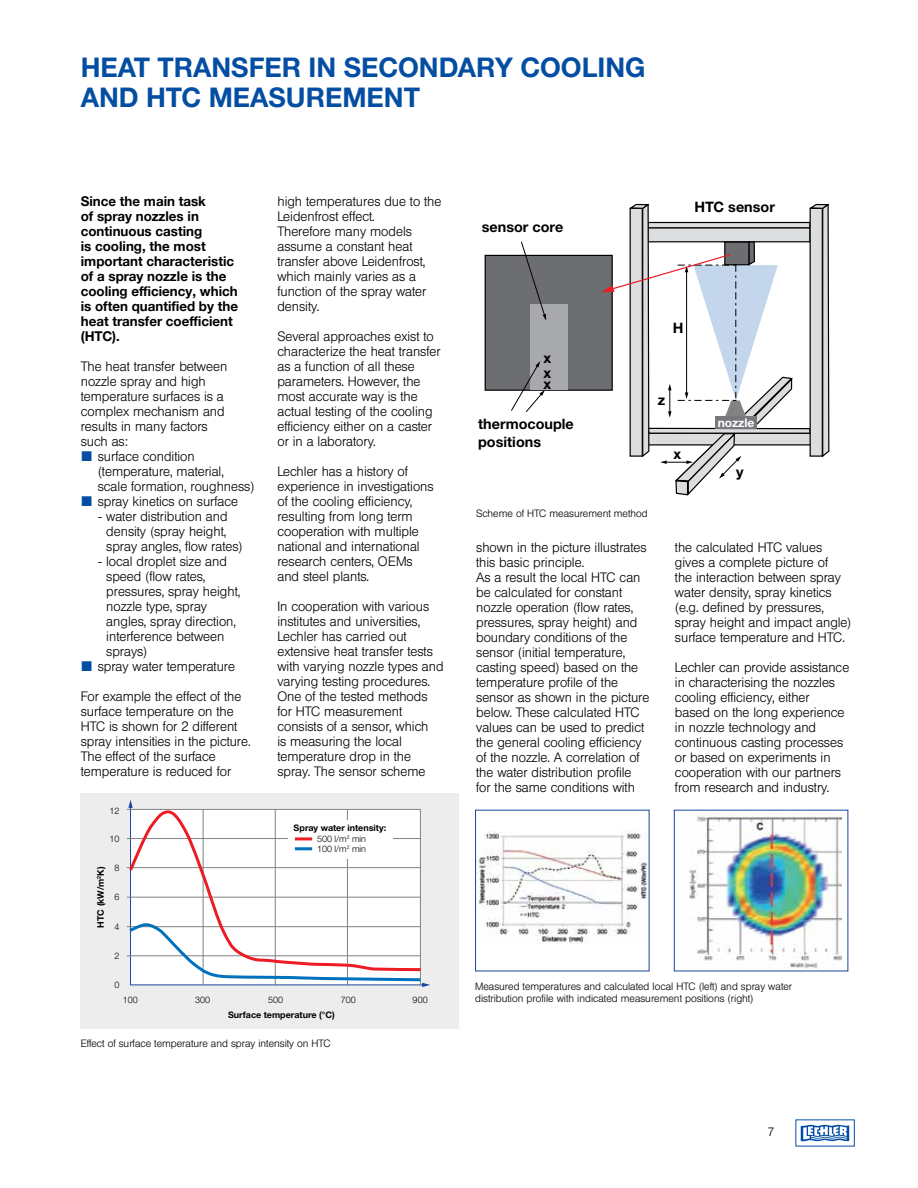
<style>
.page{position:relative;width:918px;height:1188px;background:#fff}
.page>*{position:absolute;margin:0;border:0;box-sizing:border-box;transform-origin:0 0}
.t1{font:700 27px/30px "Helvetica Neue LTW1 G";color:#034ea2}
.t2{font:700 14.4px/17.2px "Helvetica Neue LTW1 G";color:#000}
.t3{font:300 13.5px/15px "Helvetica BQ";color:#000}
.t4{font:700 13.5px/15px "Helvetica Neue LTW1 G";color:#000}
.t5{font:700 12px "Helvetica Neue LTW1 G";color:#fff}
.t6{font:300 12px "Helvetica BQ";color:#000}
.t7{font:300 10.5px/12px "Helvetica BQ";color:#000}
.t8{font:700 9px/10.8px "Helvetica Neue LTW1 G";color:#000;text-align:center}
.t9{font:300 9px "Helvetica Neue LTW1 G";color:#000}
.s1{font-weight:300}
</style>
<div class="page">
<svg style="left:801px;top:1124px;width:48px;height:18px"></svg>
<div style="left:81px;top:793px;width:378px;height:236px;background:#ededee"></div>
<svg style="left:128px;top:800px;width:5px;height:8px"></svg>
<hr style="left:127px;top:897px;width:293px;height:1px;background:#808284">
<hr style="left:127px;top:867px;width:293px;height:1px;background:#808284">
<hr style="left:127px;top:838px;width:293px;height:1px;background:#808284">
<hr style="left:127px;top:809px;width:293px;height:1px;background:#808284">
<svg style="left:127px;top:926px;width:303px;height:61px"></svg>
<svg style="left:128px;top:809px;width:296px;height:164px;background:#f5f0f2"></svg>
<hr style="left:295px;top:847px;width:17px;height:3px;background:#0071bc">
<hr style="left:295px;top:837px;width:17px;height:3px;background:#ed1b23">
<img style="left:477px;top:831px;width:170px;height:113px">
<img style="left:689px;top:815px;width:152px;height:154px">
<div style="left:485px;top:255px;width:127px;height:135px;background:#6d6e71"></div>
<div style="left:485px;top:255px;width:128px;height:136px;border:1px solid #000"></div>
<div style="left:530px;top:304px;width:37px;height:86px;background:#a7a9ac"></div>
<svg style="left:521px;top:241px;width:25px;height:79px"></svg>
<svg style="left:511px;top:361px;width:34px;height:51px"></svg>
<svg style="left:601px;top:203px;width:229px;height:293px"></svg>
<h1 class="t1" style="left:81px;top:52px;width:566px;text-indent:184px">er in secondary cooling and HTC measurement</h1>
<h1 class="t1" style="left:81px;top:52px;width:149px">Heat transf</h1>
<p class="t4" style="left:81px;top:194px;width:159px">Since the main task<br>of spray nozzles in continuous casting<br>is cooling, the most important characteristic of a spray nozzle is the cooling efficiency, which is often quantified by the heat transfer coefficient (HTC).</p>
<p class="t3" style="left:81px;top:359px;width:148px">The heat transfer between</p>
<p class="t3" style="left:81px;top:374px;width:127px">nozzle spray and high</p>
<p class="t3" style="left:81px;top:389px;width:145px">temperature surfaces is a</p>
<p class="t3" style="left:81px;top:404px;width:145px">complex mechanism and</p>
<p class="t3" style="left:81px;top:419px;width:128px">results in many factors</p>
<p class="t3" style="left:81px;top:434px;width:49px">such as:</p>
<p class="t3" style="left:98px;top:449px;width:98px">surface condition</p>
<p class="t3" style="left:98px;top:464px;width:128px">(temperature, material,</p>
<p class="t3" style="left:98px;top:479px;width:158px">scale formation, roughness)</p>
<p class="t3" style="left:98px;top:494px;width:142px">spray kinetics on surface</p>
<p class="t3" style="left:106px;top:509px;width:138px;text-indent:-9px">- water distribution and density (spray height, spray angles, flow rates)</p>
<p class="t3" style="left:98px;top:554px;width:131px">- local droplet size and</p>
<p class="t3" style="left:106px;top:569px;width:101px">speed (flow rates,</p>
<p class="t3" style="left:106px;top:584px;width:135px">pressures, spray height,</p>
<p class="t3" style="left:106px;top:599px;width:102px">nozzle type, spray</p>
<p class="t3" style="left:106px;top:614px;width:131px">angles, spray direction,</p>
<p class="t3" style="left:106px;top:629px;width:120px">interference between</p>
<p class="t3" style="left:106px;top:644px;width:43px">sprays)</p>
<p class="t3" style="left:98px;top:659px;width:139px">spray water temperature</p>
<p class="t3" style="left:81px;top:689px;width:171px">For example the effect of the surface temperature on the<br>HTC is shown for 2 different spray intensities in the picture.<br>The effect of the surface temperature is reduced for</p>
<p class="t9" style="left:110px;top:805px;width:12px">12</p>
<p class="t9" style="left:110px;top:833px;width:12px">10</p>
<p class="t8" style="left:95px;top:928px;width:63px;rotate:-90deg">HTC (kW/m<sup>2</sup>K)</p>
<p class="t9" style="left:115px;top:862px;width:7px">8</p>
<p class="t9" style="left:115px;top:891px;width:7px">6</p>
<p class="t9" style="left:115px;top:921px;width:7px">4</p>
<p class="t9" style="left:115px;top:950px;width:7px">2</p>
<p class="t9" style="left:115px;top:980px;width:7px">0</p>
<p class="t3" style="left:277px;top:194px;width:166px">high temperatures due to the<br>Leidenfrost effect.<br>Therefore many models assume a constant heat transfer above Leidenfrost, which mainly varies as a function of the spray water density.</p>
<p class="t3" style="left:277px;top:329px;width:165px">Several approaches exist to characterize the heat transfer as a function of all these parameters. However, the most accurate way is the actual testing of the cooling efficiency either on a caster or in a laboratory.</p>
<p class="t3" style="left:277px;top:464px;width:158px">Lechler has a history of experience in investigations of the cooling efficiency, resulting from long term cooperation with multiple national and international research centers, OEMs and steel plants.</p>
<p class="t3" style="left:277px;top:599px;width:168px">In cooperation with various institutes and universities,<br>Lechler has carried out extensive heat transfer tests with varying nozzle types and varying testing procedures.<br>One of the tested methods for HTC measurement consists of a sensor, which<br>is measuring the local temperature drop in the spray. The sensor scheme</p>
<p class="t8" style="left:294px;top:822px;width:94px">Spray water intensity:<br><span class="s1">500 l/m</span><sup>2</sup> <span class="s1">min<br>100 l/m</span><sup>2</sup> <span class="s1">min</span></p>
<p class="t9" style="left:123px;top:994px;width:17px">100</p>
<p class="t9" style="left:195px;top:994px;width:17px">300</p>
<p class="t9" style="left:268px;top:994px;width:17px">500</p>
<p class="t9" style="left:341px;top:994px;width:17px">700</p>
<p class="t9" style="left:413px;top:994px;width:17px">900</p>
<p class="t8" style="left:228px;top:1009px;width:108px">Surface temperature (°C)</p>
<p class="t7" style="left:81px;top:1038px;width:252px">Effect of surface temperature and spray intensity on HTC</p>
<p class="t2" style="left:482px;top:218px;width:83px">sensor core</p>
<p class="t2" style="left:695px;top:198px;width:82px">HTC sensor</p>
<p class="t2" style="left:543px;top:350px;width:9px;line-height:15.1px">x x</p>
<p class="t2" style="left:543px;top:375px;width:9px">x</p>
<p class="t2" style="left:478px;top:416px;width:97px">thermocouple positions</p>
<p class="t2" style="left:673px;top:319px;width:12px">H</p>
<p class="t2" style="left:658px;top:392px;width:9px">z</p>
<p class="t2" style="left:673px;top:445px;width:9px">x</p>
<p class="t7" style="left:476px;top:507px;width:173px">Scheme of HTC measurement method</p>
<p class="t5" style="left:718px;top:415px;width:38px">nozzle</p>
<p class="t2" style="left:736px;top:463px;width:9px">y</p>
<p class="t3" style="left:476px;top:540px;width:175px">shown in the picture illustrates this basic principle.<br>As a result the local HTC can be calculated for constant nozzle operation (flow rates, pressures, spray height) and boundary conditions of the sensor (initial temperature, casting speed) based on the temperature profile of the sensor as shown in the picture below. These calculated HTC values can be used to predict the general cooling efficiency of the nozzle. A correlation of the water distribution profile for the same conditions with</p>
<p class="t3" style="left:675px;top:540px;width:178px">the calculated HTC values gives a complete picture of<br>the interaction between spray water density, spray kinetics (e.g. defined by pressures, spray height and impact angle) surface temperature and HTC.</p>
<p class="t3" style="left:675px;top:660px;width:176px">Lechler can provide assistance in characterising the nozzles cooling efficiency, either<br>based on the long experience in nozzle technology and continuous casting processes or based on experiments in cooperation with our partners from research and industry.</p>
<p class="t7" style="left:475px;top:980px;width:319px">Measured temperatures and calculated local HTC (left) and spray water distribution profile with indicated measurement positions (right)</p>
<p class="t6" style="left:768px;top:1125px;width:8px">7</p>
</div>
